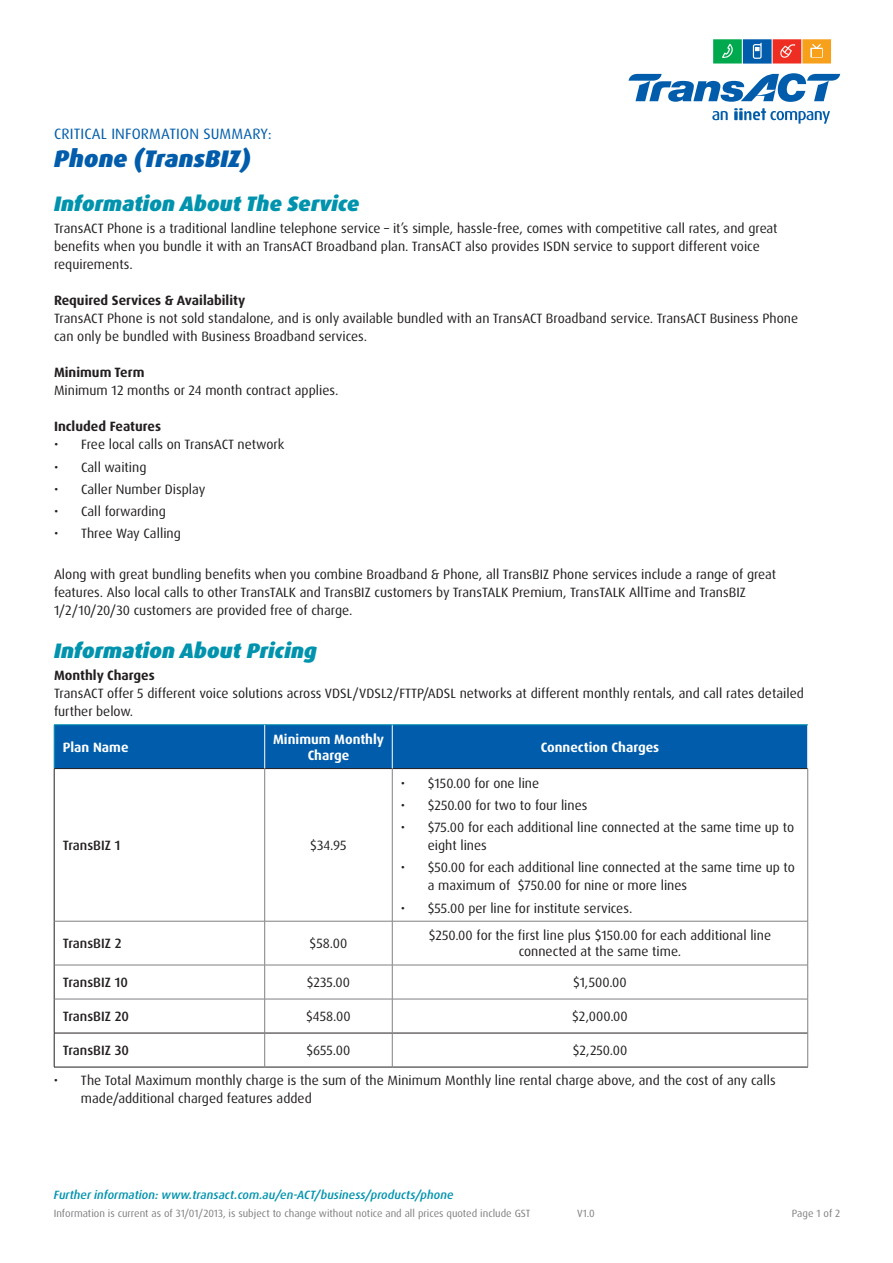
<style>
.page{position:relative;width:893px;height:1263px;background:#fff}
.page>*{position:absolute;margin:0;border:0;box-sizing:border-box;transform-origin:0 0}
.t1{font:italic 900 24px "Dax OT";color:#015dab}
.t2{font:italic 900 21px "Dax OT";color:#0093ae}
.t3{font:15px "Dax OT";letter-spacing:.01em;color:#015dab}
.t4{font:13.5px/18px "Dax OT";color:#231f20}
.t5{font:700 13.5px "Dax OT";color:#231f20}
.t6{font:500 13.5px "Dax OT";color:#231f20}
.t7{font:700 13.5px/16.2px "Dax OT";color:#fff;text-align:center}
.t8{font:italic 500 12px "Dax OT";color:#0093ae}
.t9{font:10.5px "Dax OT";color:#808083}
</style>
<div class="page">
<svg style="left:628px;top:73px;width:212px;height:29px"></svg>
<svg style="left:712px;top:111px;width:16px;height:9px"></svg>
<svg style="left:734px;top:108px;width:96px;height:16px"></svg>
<svg style="left:713px;top:39px;width:118px;height:25px;background:#888766"></svg>
<div style="left:812px;top:49px;width:9px;height:7px;background:#f6a01b"></div>
<div style="left:55px;top:725px;width:752px;height:43px;background:#015dab"></div>
<hr style="left:54px;top:768px;width:211px;height:1px;background:#231f20">
<hr style="left:54px;top:769px;width:1px;height:152px;background:#231f20">
<hr style="left:265px;top:768px;width:127px;height:1px;background:#231f20">
<hr style="left:392px;top:768px;width:416px;height:1px;background:#231f20">
<hr style="left:54px;top:921px;width:1px;height:44px;background:#231f20">
<hr style="left:54px;top:965px;width:1px;height:34px;background:#231f20">
<hr style="left:54px;top:999px;width:1px;height:34px;background:#231f20">
<hr style="left:54px;top:1033px;width:211px;height:1px;background:#231f20">
<hr style="left:54px;top:1033px;width:1px;height:34px;background:#231f20">
<hr style="left:265px;top:1033px;width:127px;height:1px;background:#231f20">
<hr style="left:392px;top:1033px;width:415px;height:1px;background:#231f20">
<hr style="left:54px;top:1067px;width:211px;height:1px;background:#231f20">
<hr style="left:265px;top:1067px;width:127px;height:1px;background:#231f20">
<hr style="left:392px;top:1067px;width:416px;height:1px;background:#231f20">
<hr style="left:264px;top:769px;width:1px;height:152px;background:#808083">
<hr style="left:392px;top:769px;width:1px;height:152px;background:#808083">
<hr style="left:807px;top:769px;width:1px;height:152px;background:#808083">
<hr style="left:54px;top:921px;width:211px;height:1px;background:#808083">
<hr style="left:265px;top:921px;width:127px;height:1px;background:#808083">
<hr style="left:264px;top:921px;width:1px;height:44px;background:#808083">
<hr style="left:392px;top:921px;width:416px;height:1px;background:#808083">
<hr style="left:392px;top:921px;width:1px;height:44px;background:#808083">
<hr style="left:807px;top:921px;width:1px;height:44px;background:#808083">
<hr style="left:54px;top:965px;width:211px;height:1px;background:#808083">
<hr style="left:265px;top:965px;width:127px;height:1px;background:#808083">
<hr style="left:264px;top:965px;width:1px;height:34px;background:#808083">
<hr style="left:392px;top:965px;width:416px;height:1px;background:#808083">
<hr style="left:392px;top:965px;width:1px;height:34px;background:#808083">
<hr style="left:807px;top:965px;width:1px;height:34px;background:#808083">
<hr style="left:54px;top:999px;width:211px;height:1px;background:#808083">
<hr style="left:265px;top:999px;width:127px;height:1px;background:#808083">
<hr style="left:264px;top:999px;width:1px;height:34px;background:#808083">
<hr style="left:392px;top:999px;width:416px;height:1px;background:#808083">
<hr style="left:392px;top:999px;width:1px;height:34px;background:#808083">
<hr style="left:807px;top:999px;width:1px;height:34px;background:#808083">
<hr style="left:264px;top:1033px;width:1px;height:34px;background:#808083">
<hr style="left:392px;top:1033px;width:1px;height:34px;background:#808083">
<hr style="left:807px;top:1033px;width:1px;height:34px;background:#808083">
<hr style="left:54px;top:725px;width:1px;height:43px;background:#0093ae">
<hr style="left:54px;top:724px;width:211px;height:1px;background:#0093ae">
<hr style="left:264px;top:725px;width:1px;height:43px;background:#fff">
<hr style="left:392px;top:725px;width:1px;height:43px;background:#fff">
<hr style="left:265px;top:724px;width:127px;height:1px;background:#0093ae">
<hr style="left:392px;top:724px;width:416px;height:1px;background:#0093ae">
<p class="t3" style="left:54px;top:124px;width:219px">Critical Informati on Summary:</p>
<h1 class="t1" style="left:54px;top:143px;width:198px">Phone (TransBIZ)</h1>
<h2 class="t2" style="left:54px;top:190px;width:307px">Information About The Service</h2>
<p class="t4" style="left:54px;top:220px;width:725px">TransACT Phone is a traditional landline telephone service – it’s simple, hassle-free, comes with competitive call rates, and great benefits when you bundle it with an TransACT Broadband plan. TransACT also provides ISDN service to support different voice requirements.</p>
<p class="t5" style="left:54px;top:292px;width:193px">Required Services &amp; Availability</p>
<p class="t4" style="left:54px;top:310px;width:746px">TransACT Phone is not sold standalone, and is only available bundled with an TransACT Broadband service. TransACT Business Phone can only be bundled with Business Broadband services.</p>
<p class="t5" style="left:54px;top:364px;width:92px">Minimum Term</p>
<p class="t4" style="left:54px;top:382px;width:286px">Minimum 12 months or 24 month contract applies.</p>
<p class="t5" style="left:54px;top:418px;width:109px">Included Features</p>
<p class="t4" style="left:54px;top:436px;width:232px">• Free local calls on TransACT network</p>
<p class="t4" style="left:54px;top:458px;width:94px">• Call waiting</p>
<p class="t4" style="left:54px;top:480px;width:153px">• Caller Number Display</p>
<p class="t4" style="left:54px;top:502px;width:113px">• Call forwarding</p>
<p class="t4" style="left:54px;top:525px;width:128px">• Three Way Calling</p>
<p class="t4" style="left:54px;top:565px;width:724px">Along with great bundling benefits when you combine Broadband &amp; Phone, all TransBIZ Phone services include a range of great features. Also local calls to other TransTALK and TransBIZ customers by TransTALK Premium, TransTALK AllTime and TransBIZ<br>1/2/10/20/30 customers are provided free of charge.</p>
<h2 class="t2" style="left:54px;top:637px;width:264px">Information About Pricing</h2>
<p class="t5" style="left:54px;top:667px;width:102px">Monthly Charges</p>
<p class="t4" style="left:54px;top:684px;width:751px">TransACT offer 5 different voice solutions across VDSL/VDSL2/FTTP/ADSL networks at different monthly rentals, and call rates detailed further below.</p>
<p class="t7" style="left:63px;top:739px;width:67px">Plan Name</p>
<p class="t7" style="left:273px;top:731px;width:112px">Minimum Monthly<br>Charge</p>
<p class="t7" style="left:541px;top:739px;width:120px">Connection Charges</p>
<p class="t6" style="left:63px;top:837px;width:59px">TransBIZ 1</p>
<p class="t4" style="left:310px;top:837px;width:38px">$34.95</p>
<p class="t4" style="left:401px;top:774px;width:140px">• $150.00 for one line</p>
<p class="t4" style="left:401px;top:796px;width:188px">• $250.00 for two to four lines</p>
<p class="t4" style="left:428px;top:819px;width:368px;text-indent:-27px">• $75.00 for each additional line connected at the same time up to eight lines</p>
<p class="t4" style="left:428px;top:859px;width:369px;text-indent:-27px">• $50.00 for each additional line connected at the same time up to a maximum of $750.00 for nine or more lines</p>
<p class="t4" style="left:401px;top:899px;width:233px">• $55.00 per line for institute services.</p>
<p class="t6" style="left:63px;top:935px;width:60px">TransBIZ 2</p>
<p class="t4" style="left:310px;top:935px;width:39px">$58.00</p>
<p class="t4" style="left:429px;top:928px;width:344px;line-height:16.2px;text-align:center">$250.00 for the first line plus $150.00 for each additional line connected at the same time.</p>
<p class="t6" style="left:63px;top:974px;width:67px">TransBIZ 10</p>
<p class="t4" style="left:307px;top:974px;width:45px">$235.00</p>
<p class="t4" style="left:573px;top:974px;width:55px">$1,500.00</p>
<p class="t6" style="left:63px;top:1008px;width:68px">TransBIZ 20</p>
<p class="t4" style="left:306px;top:1008px;width:46px">$458.00</p>
<p class="t4" style="left:572px;top:1008px;width:57px">$2,000.00</p>
<p class="t6" style="left:63px;top:1042px;width:68px">TransBIZ 30</p>
<p class="t4" style="left:306px;top:1042px;width:45px">$655.00</p>
<p class="t4" style="left:573px;top:1042px;width:56px">$2,250.00</p>
<p class="t4" style="left:81px;top:1072px;width:696px;text-indent:-27px">• The Total Maximum monthly charge is the sum of the Minimum Monthly line rental charge above, and the cost of any calls made/additional charged features added</p>
<p class="t8" style="left:54px;top:1187px;width:401px">Further information: www.transact.com.au/en-ACT/business/products/phone</p>
<p class="t9" style="left:54px;top:1207px;width:478px">Information is current as of 31/01/2013, is subject to change without notice and all prices quoted include GST</p>
<p class="t9" style="left:577px;top:1207px;width:19px">V1.0</p>
<p class="t9" style="left:792px;top:1207px;width:50px">Page 1 of 2</p>
</div>
